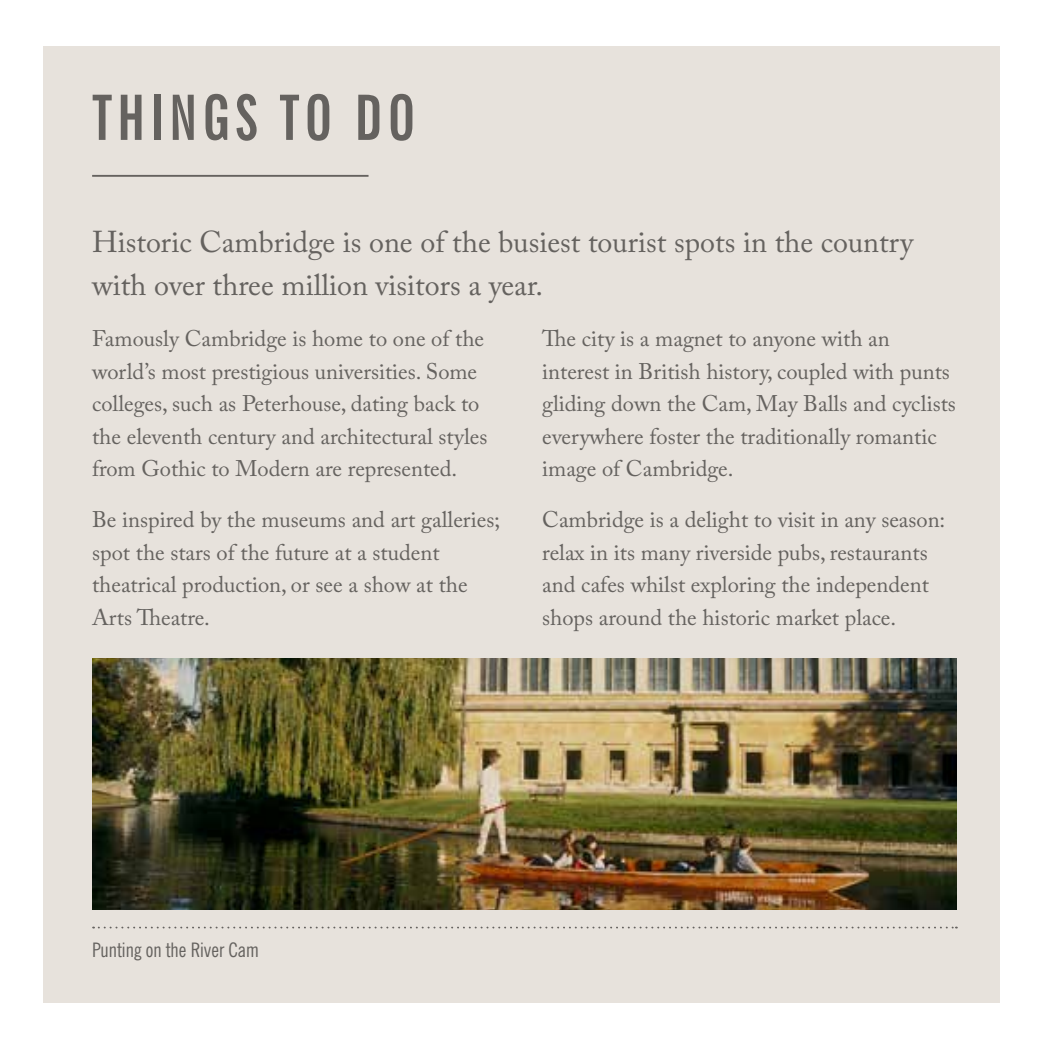
<style>
.page{position:relative;width:1049px;height:1049px;background:#fff}
.page>*{position:absolute;margin:0;border:0;box-sizing:border-box;transform-origin:0 0}
.t1{font:700 extra-condensed 62.5px "News Gothic BT";letter-spacing:.075em;color:#706f6f}
.t2{font:30px/42.5px "Adobe Caslon Pro";color:#706f6f}
.t3{font:22.5px/32.5px "Adobe Caslon Pro";color:#706f6f}
.t4{font:condensed 20px "News Gothic BT";color:#706f6f}
</style>
<div class="page">
<div style="left:43px;top:46px;width:956px;height:957px;background:#e7e2dc"></div>
<hr style="left:92px;top:175px;width:276px;height:2px;background:#706f6f">
<svg style="left:93px;top:926px;width:864px;height:2px"></svg>
<img style="left:92px;top:658px;width:865px;height:251px">
<h1 class="t1" style="left:92px;top:80px;width:325px">THINGS TO DO</h1>
<h2 class="t2" style="left:92px;top:221px;width:822px">Historic Cambridge is one of the busiest tourist spots in the country with over three million visitors a year.</h2>
<p class="t3" style="left:92px;top:322px;width:397px">Famously Cambridge is home to one of the world’s most prestigious universities. Some colleges, such as Peterhouse, dating back to the eleventh century and architectural styles from Gothic to Modern are represented.</p>
<p class="t3" style="left:92px;top:503px;width:409px">Be inspired by the museums and art galleries; spot the stars of the future at a student theatrical production, or see a show at the Arts Theatre.</p>
<p class="t3" style="left:542px;top:322px;width:415px">The city is a magnet to anyone with an interest in British history, coupled with punts gliding down the Cam, May Balls and cyclists everywhere foster the traditionally romantic image of Cambridge.</p>
<p class="t3" style="left:542px;top:503px;width:405px">Cambridge is a delight to visit in any season: relax in its many riverside pubs, restaurants and cafes whilst exploring the independent shops around the historic market place.</p>
<p class="t4" style="left:92px;top:937px;width:168px">Punting on the River Cam</p>
</div>
